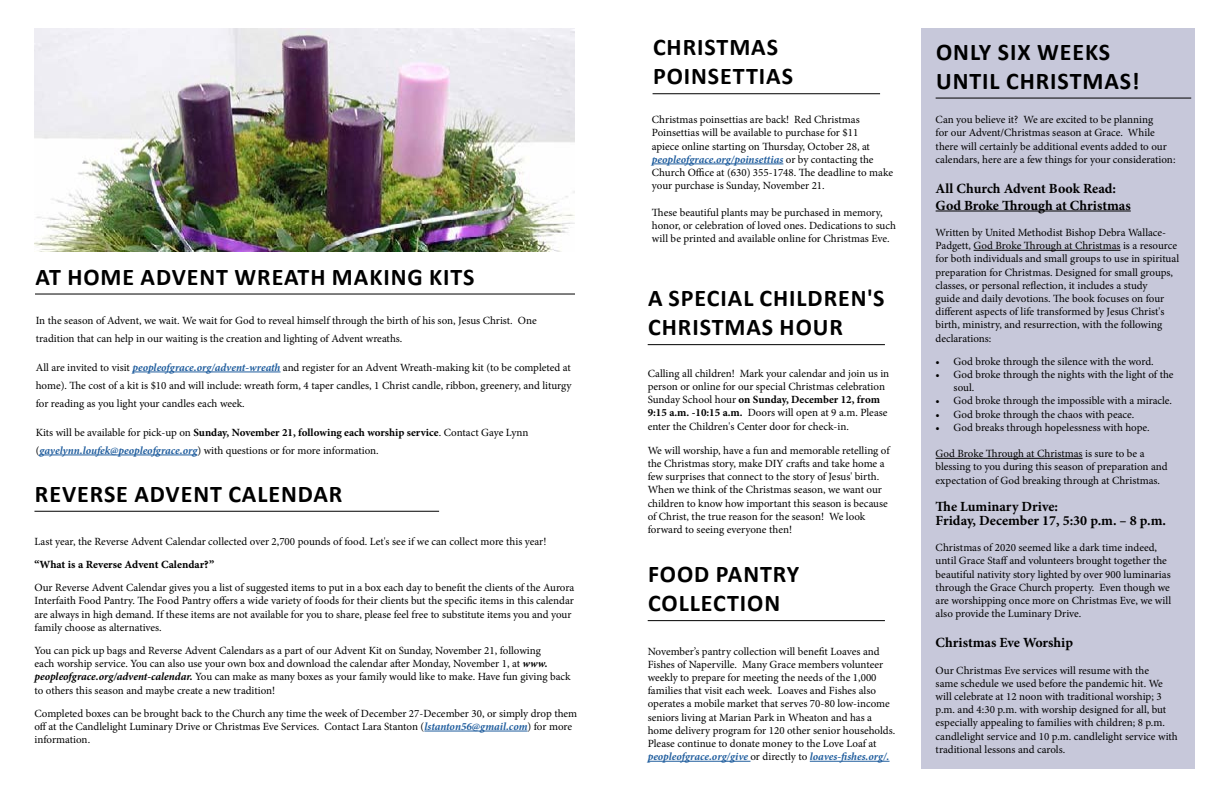
<style>
.page{position:relative;width:1224px;height:792px;background:#fff}
.page>*{position:absolute;margin:0;border:0;box-sizing:border-box;transform-origin:0 0}
.t1{font:700 24px/28.8px "Calibri";letter-spacing:.04em;color:#000}
.t2{font:700 14px/16.8px "Minion Pro";color:#000}
.t3{font:11px/13.2px "Minion Pro";color:#000}
.t4{font:11px "Minion Pro Bold Capt";color:#000}
.s1{font-weight:700;font-style:italic;color:#215e9e}
.s2{font-weight:700}
.s3{font-weight:700;font-style:italic}
</style>
<div class="page">
<div style="left:922px;top:29px;width:273px;height:740px;background:#c7c8da"></div>
<hr style="left:35px;top:294px;width:540px;height:1px;background:#000">
<img style="left:34px;top:29px;width:541px;height:223px">
<hr style="left:132px;top:372px;width:149px;height:1px;background:#215e9e">
<hr style="left:40px;top:455px;width:157px;height:1px;background:#215e9e">
<hr style="left:936px;top:211px;width:195px;height:1px;background:#000">
<hr style="left:974px;top:250px;width:147px;height:1px;background:#000">
<hr style="left:936px;top:458px;width:147px;height:1px;background:#000">
<hr style="left:936px;top:98px;width:255px;height:1px;background:#000">
<hr style="left:34px;top:511px;width:405px;height:1px;background:#000">
<hr style="left:424px;top:731px;width:104px;height:1px;background:#215e9e">
<hr style="left:653px;top:93px;width:227px;height:1px;background:#000">
<hr style="left:652px;top:164px;width:131px;height:1px;background:#215e9e">
<hr style="left:648px;top:344px;width:237px;height:1px;background:#000">
<hr style="left:648px;top:620px;width:237px;height:1px;background:#000">
<hr style="left:648px;top:761px;width:103px;height:1px;background:#215e9e">
<hr style="left:810px;top:761px;width:80px;height:1px;background:#215e9e">
<h1 class="t1" style="left:35px;top:262px;width:441px">AT HOME ADVENT WREATH MAKING KITS</h1>
<p class="t3" style="left:36px;top:311px;width:502px;line-height:18px">In the season of Advent, we wait. We wait for God to reveal himself through the birth of his son, Jesus Christ. One tradition that can help in our waiting is the creation and lighting of Advent wreaths.</p>
<p class="t3" style="left:36px;top:358px;width:537px;line-height:18px;text-align:justify">All are invited to visit <span class="s1">peopleofgrace.org/advent-wreath</span> and register for an Advent Wreath-making kit (to be completed at home). The cost of a kit is $10 and will include: wreath form, 4 taper candles, 1 Christ candle, ribbon, greenery, and liturgy for reading as you light your candles each week.</p>
<p class="t3" style="left:36px;top:423px;width:494px;line-height:18px">Kits will be available for pick-up on <span class="s2">Sunday, November 21, following each worship service</span>. Contact Gaye Lynn (<span class="s1">gayelynn.loufek@peopleofgrace.org</span>) with questions or for more information.</p>
<h1 class="t1" style="left:35px;top:479px;width:309px">REVERSE ADVENT CALENDAR</h1>
<p class="t3" style="left:34px;top:535px;width:513px">Last year, the Reverse Advent Calendar collected over 2,700 pounds of food. Let's see if we can collect more this year!</p>
<p class="t4" style="left:34px;top:556px;width:181px">“What is a Reverse Advent Calendar?”</p>
<p class="t3" style="left:34px;top:581px;width:541px">Our Reverse Advent Calendar gives you a list of suggested items to put in a box each day to benefit the clients of the Aurora Interfaith Food Pantry. The Food Pantry offers a wide variety of foods for their clients but the specific items in this calendar are always in high demand. If these items are not available for you to share, please feel free to substitute items you and your family choose as alternatives.</p>
<p class="t3" style="left:34px;top:644px;width:538px">You can pick up bags and Reverse Advent Calendars as a part of our Advent Kit on Sunday, November 21, following<br>each worship service. You can also use your own box and download the calendar after Monday, November 1, at <span class="s3">www. peopleofgrace.org/advent-calendar.</span> You can make as many boxes as your family would like to make. Have fun giving back to others this season and maybe create a new tradition!</p>
<p class="t3" style="left:34px;top:707px;width:544px">Completed boxes can be brought back to the Church any time the week of December 27-December 30, or simply drop them off at the Candlelight Luminary Drive or Christmas Eve Services. Contact Lara Stanton (<span class="s1">lstanton56@gmail.com</span>) for more information.</p>
<h1 class="t1" style="left:653px;top:33px;width:142px">CHRISTMAS<br>POINSETTIAS</h1>
<p class="t3" style="left:652px;top:113px;width:243px">Christmas poinsettias are back! Red Christmas Poinsettias will be available to purchase for $11<br>apiece online starting on Thursday, October 28, at <span class="s1">peopleofgrace.org/poinsettias</span> or by contacting the Church Office at (630) 355-1748. The deadline to make your purchase is Sunday, November 21.</p>
<p class="t3" style="left:652px;top:206px;width:245px">These beautiful plants may be purchased in memory, honor, or celebration of loved ones. Dedications to such will be printed and available online for Christmas Eve.</p>
<h1 class="t1" style="left:648px;top:284px;width:238px">A SPECIAL CHILDREN'S<br>CHRISTMAS HOUR</h1>
<p class="t3" style="left:648px;top:367px;width:243px">Calling all children! Mark your calendar and join us in person or online for our special Christmas celebration Sunday School hour <span class="s2">on Sunday, December 12, from 9:15 a.m. -10:15 a.m.</span> Doors will open at 9 a.m. Please enter the Children's Center door for check-in.</p>
<p class="t3" style="left:648px;top:444px;width:243px">We will worship, have a fun and memorable retelling of the Christmas story, make DIY crafts and take home a few surprises that connect to the story of Jesus' birth.<br>When we think of the Christmas season, we want our children to know how important this season is because of Christ, the true reason for the season! We look forward to seeing everyone then!</p>
<h1 class="t1" style="left:648px;top:560px;width:153px">FOOD PANTRY<br>COLLECTION</h1>
<p class="t3" style="left:648px;top:644px;width:249px">November’s pantry collection will benefit Loaves and Fishes of Naperville. Many Grace members volunteer weekly to prepare for meeting the needs of the 1,000 families that visit each week. Loaves and Fishes also operates a mobile market that serves 70-80 low-income seniors living at Marian Park in Wheaton and has a home delivery program for 120 other senior households.<br>Please continue to donate money to the Love Loaf at <span class="s1">peopleofgrace.org/give</span> or directly to <span class="s1">loaves-fishes.org/.</span></p>
<h1 class="t1" style="left:936px;top:37px;width:205px">ONLY SIX WEEKS<br>UNTIL CHRISTMAS!</h1>
<p class="t3" style="left:936px;top:113px;width:241px">Can you believe it? We are excited to be planning<br>for our Advent/Christmas season at Grace. While there will certainly be additional events added to our calendars, here are a few things for your consideration:</p>
<p class="t2" style="left:936px;top:180px;width:197px">All Church Advent Book Read:<br>God Broke Through at Christmas</p>
<p class="t3" style="left:936px;top:226px;width:245px">Written by United Methodist Bishop Debra Wallace-Padgett, God Broke Through at Christmas is a resource for both individuals and small groups to use in spiritual preparation for Christmas. Designed for small groups, classes, or personal reflection, it includes a study<br>guide and daily devotions. The book focuses on four different aspects of life transformed by Jesus Christ's birth, ministry, and resurrection, with the following declarations:</p>
<p class="t3" style="left:936px;top:355px;width:220px">• God broke through the silence with the word.</p>
<p class="t3" style="left:954px;top:368px;width:221px;text-indent:-18px">• God broke through the nights with the light of the soul.</p>
<p class="t3" style="left:936px;top:394px;width:238px">• God broke through the impossible with a miracle.</p>
<p class="t3" style="left:936px;top:408px;width:200px">• God broke through the chaos with peace.</p>
<p class="t3" style="left:936px;top:421px;width:216px">• God breaks through hopelessness with hope.</p>
<p class="t3" style="left:936px;top:447px;width:233px">God Broke Through at Christmas is sure to be a blessing to you during this season of preparation and expectation of God breaking through at Christmas.</p>
<p class="t2" style="left:936px;top:499px;width:232px;line-height:14px">The Luminary Drive:<br>Friday, December 17, 5:30 p.m. – 8 p.m.</p>
<p class="t3" style="left:936px;top:541px;width:237px">Christmas of 2020 seemed like a dark time indeed, until Grace Staff and volunteers brought together the beautiful nativity story lighted by over 900 luminarias through the Grace Church property. Even though we are worshipping once more on Christmas Eve, we will also provide the Luminary Drive.</p>
<p class="t2" style="left:936px;top:634px;width:139px">Christmas Eve Worship</p>
<p class="t3" style="left:936px;top:664px;width:244px">Our Christmas Eve services will resume with the<br>same schedule we used before the pandemic hit. We will celebrate at 12 noon with traditional worship; 3 p.m. and 4:30 p.m. with worship designed for all, but especially appealing to families with children; 8 p.m. candlelight service and 10 p.m. candlelight service with traditional lessons and carols.</p>
</div>
